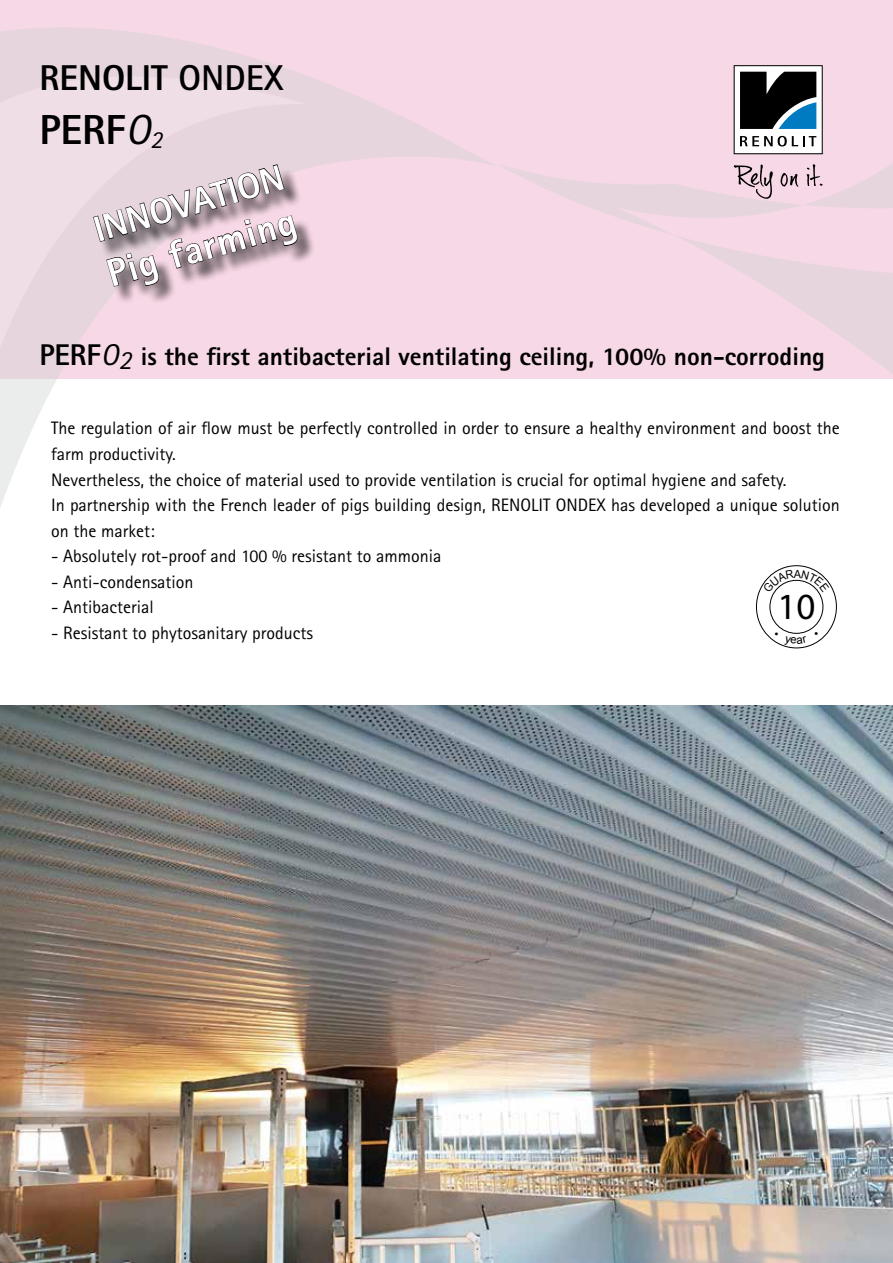
<style>
.page{position:relative;width:893px;height:1263px;background:#fff}
.page>*{position:absolute;margin:0;border:0;box-sizing:border-box;transform-origin:0 0}
.t1{font:800 42px "Rotis Sans Serif Std";color:#000}
.t2{font:800 39px "Rotis Sans Serif Std";color:#fff}
.t3{font:37.05px "Myriad Pro";color:#000}
.t4{font:800 36px "Rotis Sans Serif Std";color:#fff}
.t5{font:800 35.85px "Rotis Sans Serif Std";color:#000}
.t6{font:800 25.5px "Rotis Sans Serif Std";color:#000}
.t7{font:18px/25.5px "Rotis Sans Serif Std";color:#000}
.s1{font-weight:700}
.s2{font-weight:400;font-style:italic}
.s3{font-size:30px}
.s4{font-weight:400;font-style:italic;font-size:30px}
.s5{font-weight:400;font-style:italic;font-size:26.25px}
</style>
<div class="page">
<div style="left:0;top:0;width:893px;height:378px;background:#f7d8e6"></div>
<svg style="left:0;top:161px;width:498px;height:346px"></svg>
<svg style="left:0;top:161px;width:306px;height:240px"></svg>
<svg style="left:0;top:28px;width:486px;height:133px"></svg>
<svg style="left:498px;top:65px;width:395px;height:314px"></svg>
<img style="left:0;top:706px;width:893px;height:557px">
<div style="left:96px;top:167px;width:220px;height:137px;background:#000;opacity:.75"></div>
<svg style="left:93px;top:164px;width:205px;height:123px"></svg>
<div style="left:756px;top:565px;width:81px;height:83px;border:1px solid #000;border-radius:50%"></div>
<svg style="left:763px;top:569px;width:66px;height:23px"></svg>
<svg style="left:775px;top:632px;width:31px;height:13px"></svg>
<h3 class="t5" style="left:39px;top:55px;width:246px">RENOLIT <span class="s1">ONDEX</span></h3>
<h1 class="t1" style="left:39px;top:103px;width:130px">PERF<span class="s2">O</span><sub>2</sub></h1>
<h3 class="t4" style="left:88px;top:208px;width:197px;rotate:-16deg">INNOVATION</h3>
<h2 class="t2" style="left:101px;top:250px;width:196px;rotate:-16deg">Pig farming</h2>
<h3 class="t6" style="left:39px;top:340px;width:787px"><span class="s3">PERF</span><span class="s4">O</span><span class="s5">2</span> is the first antibacterial ventilating ceiling, 100% non-corroding</h3>
<p class="t7" style="left:51px;top:415px;width:790px">The regulation of air flow must be perfectly controlled in order to ensure a healthy environment and boost the farm productivity.<br>Nevertheless, the choice of material used to provide ventilation is crucial for optimal hygiene and safety.<br>In partnership with the French leader of pigs building design, RENOLIT ONDEX has developed a unique solution on the market:</p>
<p class="t7" style="left:51px;top:543px;width:392px">- Absolutely rot-proof and 100 % resistant to ammonia</p>
<p class="t7" style="left:51px;top:569px;width:144px">- Anti-condensation</p>
<p class="t7" style="left:51px;top:594px;width:104px">- Antibacterial</p>
<p class="t7" style="left:51px;top:620px;width:264px">- Resistant to phytosanitary products</p>
<h3 class="t3" style="left:777px;top:584px;width:40px">10</h3>
</div>
